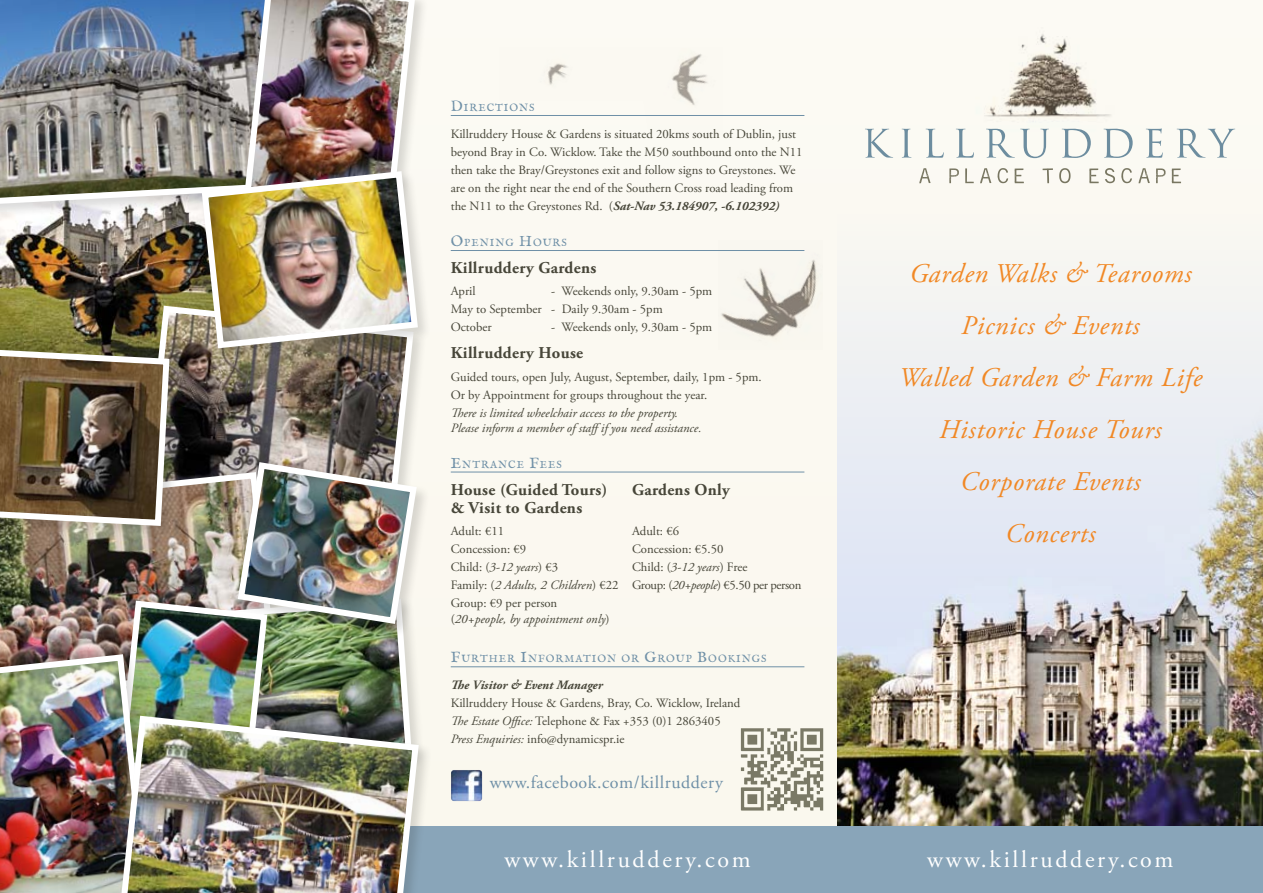
<style>
.page{position:relative;width:1263px;height:893px;background:#fbf9f2}
.page>*{position:absolute;margin:0;border:0;box-sizing:border-box;transform-origin:0 0}
.t1{font:italic 27px/52.1px "Adobe Garamond Pro";letter-spacing:.03em;color:#f18825;text-align:center}
.t2{font:24px "Adobe Garamond Pro";letter-spacing:.11em;color:#fff}
.t3{font:18px "Adobe Garamond Pro";letter-spacing:.03em;color:#6f90a7}
.t4{font:700 16.5px/18px "Adobe Garamond Pro";letter-spacing:.02em;color:#474639}
.t5{font:12.75px/18px "Adobe Garamond Pro";color:#474639}
.t6{font:italic 12.75px/15px "Adobe Garamond Pro";color:#474639}
.t7{font:italic 700 12.75px "Adobe Garamond Pro";color:#474639}
.t8{font:10.5px "IM FELL English Roman";letter-spacing:.1em;color:#6f90a7}
.s1{font-size:15px}
.s2{font-weight:700;font-style:italic}
.s3{font-style:italic}
.s4{font-style:normal}
</style>
<div class="page">
<img style="left:838px;top:337px;width:425px;height:489px">
<img style="left:959px;top:34px;width:152px;height:95px">
<svg style="left:865px;top:129px;width:28px;height:29px"></svg>
<svg style="left:902px;top:129px;width:9px;height:29px"></svg>
<svg style="left:926px;top:129px;width:18px;height:29px"></svg>
<svg style="left:956px;top:129px;width:18px;height:29px"></svg>
<svg style="left:986px;top:129px;width:63px;height:29px"></svg>
<svg style="left:1062px;top:128px;width:29px;height:30px"></svg>
<svg style="left:1103px;top:128px;width:30px;height:30px"></svg>
<svg style="left:1146px;top:128px;width:17px;height:30px"></svg>
<svg style="left:1177px;top:129px;width:58px;height:29px"></svg>
<svg style="left:919px;top:168px;width:11px;height:15px"></svg>
<svg style="left:949px;top:168px;width:10px;height:15px"></svg>
<svg style="left:965px;top:168px;width:9px;height:15px"></svg>
<svg style="left:980px;top:168px;width:11px;height:15px"></svg>
<svg style="left:997px;top:168px;width:11px;height:15px"></svg>
<svg style="left:1014px;top:169px;width:10px;height:14px"></svg>
<svg style="left:1042px;top:168px;width:11px;height:15px"></svg>
<svg style="left:1059px;top:168px;width:11px;height:15px"></svg>
<svg style="left:1089px;top:169px;width:10px;height:14px"></svg>
<svg style="left:1105px;top:168px;width:10px;height:15px"></svg>
<svg style="left:1121px;top:168px;width:11px;height:15px"></svg>
<svg style="left:1138px;top:168px;width:12px;height:15px"></svg>
<svg style="left:1156px;top:168px;width:9px;height:15px"></svg>
<svg style="left:1172px;top:169px;width:9px;height:14px"></svg>
<div style="left:381px;top:826px;width:882px;height:67px;background:#89a5b9"></div>
<img style="left:451px;top:770px;width:31px;height:31px">
<img style="left:548px;top:54px;width:160px;height:51px">
<img style="left:721px;top:250px;width:96px;height:88px">
<hr style="left:451px;top:115px;width:353px;height:1px;background:#6f90a7">
<hr style="left:451px;top:250px;width:353px;height:1px;background:#6f90a7">
<hr style="left:451px;top:472px;width:353px;height:1px;background:#6f90a7">
<hr style="left:451px;top:666px;width:353px;height:1px;background:#6f90a7">
<div style="left:119px;top:714px;width:313px;height:179px;background:#1d1d1b;opacity:.16"></div>
<img style="left:0;top:0;width:421px;height:893px">
<img style="left:740px;top:728px;width:84px;height:83px">
<p class="t8" style="left:451px;top:102px;width:85px"><span class="s1">D</span>IRECTIONS</p>
<p class="t5" style="left:451px;top:125px;width:353px">Killruddery House &amp; Gardens is situated 20kms south of Dublin, just beyond Bray in Co. Wicklow. Take the M50 southbound onto the N11 then take the Bray/Greystones exit and follow signs to Greystones. We are on the right near the end of the Southern Cross road leading from the N11 to the Greystones Rd. (<span class="s2">Sat-Nav 53.184907, -6.102392)</span></p>
<p class="t8" style="left:451px;top:237px;width:118px"><span class="s1">O</span>PENING <span class="s1">H</span>OURS</p>
<p class="t4" style="left:451px;top:259px;width:147px">Killruddery Gardens</p>
<p class="t5" style="left:451px;top:283px;width:26px">April</p>
<p class="t5" style="left:451px;top:283px;width:263px;text-indent:100px">- Weekends only, 9.30am - 5pm<br>May to September - Daily 9.30am - 5pm<br>October</p>
<p class="t5" style="left:551px;top:319px;width:163px">- Weekends only, 9.30am - 5pm</p>
<p class="t4" style="left:451px;top:344px;width:134px">Killruddery House</p>
<p class="t5" style="left:451px;top:368px;width:312px">Guided tours, open July, August, September, daily, 1pm - 5pm.<br>Or by Appointment for groups throughout the year.</p>
<p class="t6" style="left:451px;top:405px;width:252px">There is limited wheelchair access to the property.<br>Please inform a member of staffif you need assistance.</p>
<p class="t8" style="left:451px;top:458px;width:113px"><span class="s1">E</span>NTRANCE <span class="s1">F</span>EES</p>
<p class="t4" style="left:451px;top:481px;width:158px">House (Guided Tours) &amp; Visit to Gardens</p>
<p class="t5" style="left:451px;top:522px;width:169px">Adult: €11<br>Concession: €9<br>Child: (<span class="s3">3-12 years</span>) €3<br>Family: (<span class="s3">2 Adults, 2 Children</span>) €22<br>Group: €9 per person</p>
<p class="t6" style="left:451px;top:612px;width:160px"><span class="s4">(</span>20+people, by appointment only<span class="s4">)</span></p>
<p class="t4" style="left:632px;top:481px;width:99px">Gardens Only</p>
<p class="t5" style="left:632px;top:522px;width:171px">Adult: €6<br>Concession: €5.50<br>Child: (<span class="s3">3-12 years</span>) Free<br>Group: (<span class="s3">20+people</span>) €5.50 per person</p>
<p class="t8" style="left:451px;top:653px;width:317px"><span class="s1">F</span>URTHER <span class="s1">I</span>NFORMATION OR <span class="s1">G</span>ROUP <span class="s1">B</span>OOKINGS</p>
<p class="t7" style="left:451px;top:678px;width:154px">The Visitor &amp; Event Manager</p>
<p class="t5" style="left:451px;top:695px;width:291px">Killruddery House &amp; Gardens, Bray, Co. Wicklow, Ireland<br><span class="s3">The Estate Office:</span> Telephone &amp; Fax +353 (0)1 2863405<br><span class="s3">Press Enquiries:</span> info@dynamicspr.ie</p>
<h3 class="t3" style="left:490px;top:772px;width:235px">www.facebook.com/killruddery</h3>
<h2 class="t2" style="left:504px;top:844px;width:248px">www.killruddery.com</h2>
<h1 class="t1" style="left:899px;top:248px;width:305px">Garden Walks &amp; Tearooms<br>Picnics &amp; Events<br>Walled Garden &amp; Farm Life<br>Historic House Tours<br>Corporate Events<br>Concerts</h1>
<h2 class="t2" style="left:927px;top:844px;width:248px">www.killruddery.com</h2>
</div>
